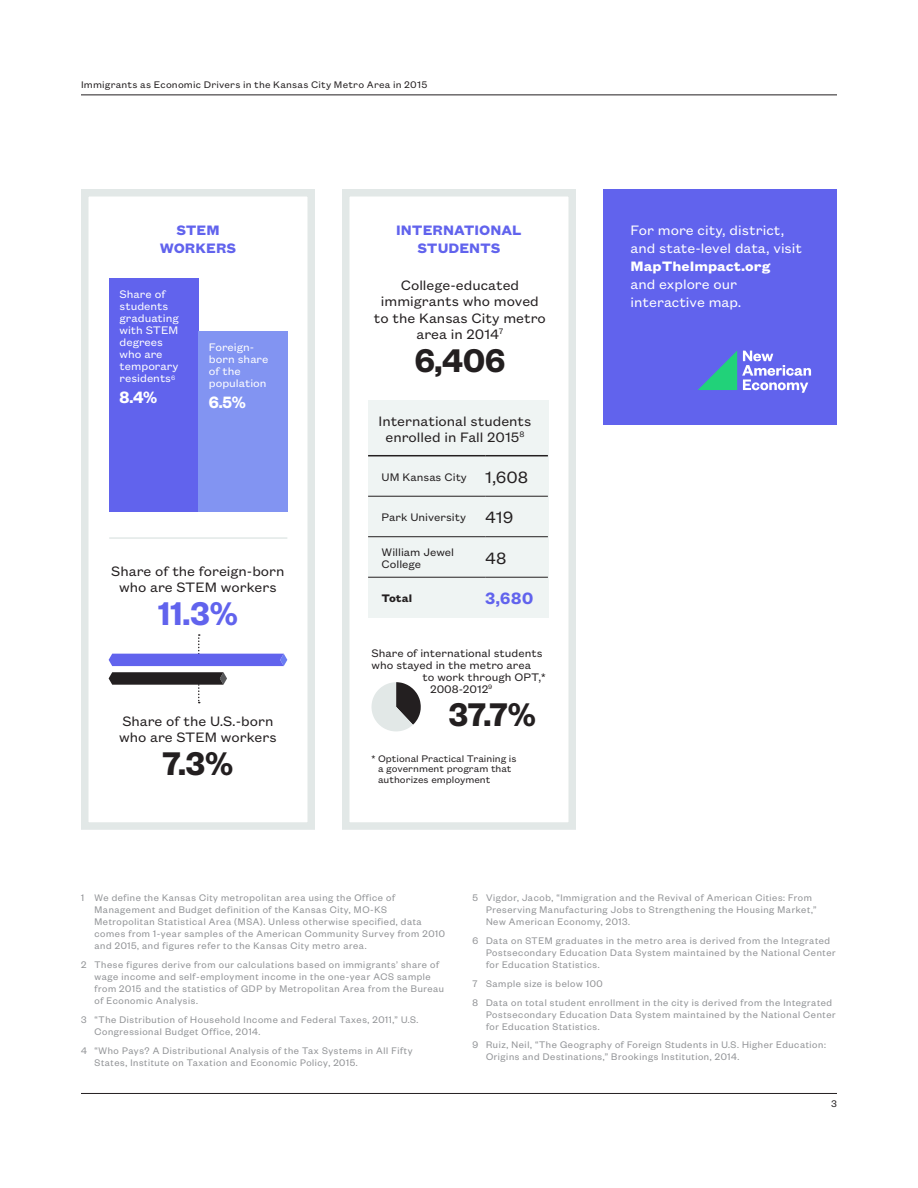
<style>
.page{position:relative;width:918px;height:1188px;background:#fff}
.page>*{position:absolute;margin:0;border:0;box-sizing:border-box;transform-origin:0 0}
.t1{font:69px "Chartwell Pies";color:#231f20}
.t2{font:600 36px "Founders Grotesk";color:#231f20}
.t3{font:600 36px "Founders Grotesk";color:#6163ed}
.Chartwell_Pies{font:18px "Founders Grotesk Text";color:#231f20}
.t4{font:600 18px "Founders Grotesk";color:#fff}
.Chartwell_Pies-2{font:600 18px "Founders Grotesk Text";color:#6163ed}
.Chartwell_Pies-3{font:15px/16.5px "Founders Grotesk Text";color:#231f20;text-align:center}
.t5{font:15px/18px "Founders Grotesk Text";color:#fff}
.t6{font:700 15px/18px "Founders Grotesk Text";color:#6163ed;text-align:center}
.Chartwell_Pies-4{font:12px/12px "Founders Grotesk Text";color:#231f20}
.t7{font:12px/12px "Founders Grotesk Text";color:#fff}
.Chartwell_Pies-5{font:700 12px "Founders Grotesk Text";color:#231f20}
.Sources{font:10.5px/12px "Founders Grotesk";letter-spacing:.06em;color:#939598}
.t8{font:10.5px/10.5px "Founders Grotesk Text";color:#231f20}
.s1{color:#e2e8e7}
.s2{font-weight:700}
</style>
<div class="page">
<hr style="left:81px;top:94px;width:756px;height:1px;background:#231f20">
<hr style="left:81px;top:1093px;width:756px;height:1px;background:#231f20">
<div style="left:342px;top:189px;width:234px;height:641px;border:8px solid #e2e8e7"></div>
<div style="left:81px;top:189px;width:234px;height:641px;border:8px solid #e2e8e7"></div>
<div style="left:603px;top:189px;width:234px;height:236px;background:#6163ed"></div>
<svg style="left:109px;top:672px;width:118px;height:31px"></svg>
<svg style="left:109px;top:634px;width:178px;height:32px"></svg>
<div style="left:368px;top:401px;width:181px;height:217px;background:#eff4f3"></div>
<hr style="left:368px;top:455px;width:117px;height:1px;background:#231f20">
<hr style="left:485px;top:455px;width:63px;height:1px;background:#231f20">
<hr style="left:368px;top:496px;width:117px;height:1px;background:#231f20">
<hr style="left:485px;top:496px;width:63px;height:1px;background:#231f20">
<hr style="left:368px;top:536px;width:117px;height:1px;background:#231f20">
<hr style="left:485px;top:536px;width:63px;height:1px;background:#231f20">
<hr style="left:368px;top:577px;width:117px;height:1px;background:#231f20">
<hr style="left:485px;top:577px;width:63px;height:1px;background:#231f20">
<svg style="left:698px;top:351px;width:113px;height:42px"></svg>
<div style="left:109px;top:278px;width:89px;height:234px;background:#6163ed"></div>
<div style="left:198px;top:331px;width:89px;height:181px;background:#8294f2"></div>
<hr style="left:109px;top:537px;width:178px;height:2px;background:#e2e8e7">
<p class="t8" style="left:81px;top:78px;width:348px">Immigrants as Economic Drivers in the Kansas City Metro Area in 2015</p>
<p class="t6" style="left:160px;top:220px;width:78px">STEM<br>WORKERS</p>
<p class="t6" style="left:396px;top:220px;width:127px">INTERNATIONAL<br>STUDENTS</p>
<p class="Chartwell_Pies-3" style="left:374px;top:275px;width:173px">College-educated immigrants who moved to the Kansas City metro area in 2014<sup>7</sup></p>
<p class="t2" style="left:415px;top:338px;width:92px">6,406</p>
<p class="t7" style="left:120px;top:288px;width:61px">Share of students graduating with STEM degrees who are temporary residents<sup>6</sup></p>
<p class="t4" style="left:120px;top:386px;width:39px">8.4%</p>
<p class="t7" style="left:209px;top:340px;width:61px">Foreign&shy;born share of the population</p>
<p class="t4" style="left:209px;top:391px;width:38px">6.5%</p>
<p class="Chartwell_Pies-3" style="left:111px;top:562px;width:175px">Share of the foreign-born who are STEM workers</p>
<p class="t3" style="left:158px;top:591px;width:81px">11.3%</p>
<p class="Chartwell_Pies-3" style="left:119px;top:711px;width:159px;text-align:left">Share of the U.S.-born who are STEM workers</p>
<p class="t2" style="left:163px;top:741px;width:72px">7.3%</p>
<p class="Chartwell_Pies-3" style="left:379px;top:412px;width:154px">International students enrolled in Fall 2015<sup>8</sup></p>
<p class="Chartwell_Pies-4" style="left:382px;top:470px;width:87px">UM Kansas City</p>
<p class="Chartwell_Pies" style="left:485px;top:465px;width:45px">1,608</p>
<p class="Chartwell_Pies-4" style="left:382px;top:510px;width:86px">Park University</p>
<p class="Chartwell_Pies" style="left:485px;top:505px;width:30px">419</p>
<p class="Chartwell_Pies-4" style="left:382px;top:545px;width:74px">William Jewel<br>College</p>
<p class="Chartwell_Pies" style="left:485px;top:546px;width:23px">48</p>
<p class="Chartwell_Pies-5" style="left:382px;top:590px;width:32px">Total</p>
<p class="Chartwell_Pies-2" style="left:485px;top:586px;width:50px">3,680</p>
<p class="Chartwell_Pies-4" style="left:372px;top:646px;width:173px">Share of international students</p>
<p class="Chartwell_Pies-4" style="left:372px;top:658px;width:161px">who stayed in the metro area</p>
<p class="Chartwell_Pies-4" style="left:423px;top:670px;width:125px">to work through OPT,*</p>
<p class="Chartwell_Pies-4" style="left:430px;top:682px;width:64px">2008-2012<sup>9</sup></p>
<p class="t2" style="left:449px;top:691px;width:89px">37.7%</p>
<p class="t8" style="left:378px;top:753px;width:140px;text-indent:-7px">* Optional Practical Training is a government program that authorizes employment</p>
<p class="t1" style="left:368px;top:664px;width:110px">38+<span class="s1">62</span></p>
<p class="t5" style="left:631px;top:220px;width:173px">For more city, district, and state-level data, visit<br><span class="s2">MapTheImpact.org<br></span>and explore our interactive map.</p>
<p class="Sources" style="left:94px;top:892px;width:352px;text-indent:-14px">1 We define the Kansas City metropolitan area using the Office of Management and Budget definition of the Kansas City, MO-KS Metropolitan Statistical Area (MSA). Unless otherwise specified, data comes from 1-year samples of the American Community Survey from 2010 and 2015, and figures refer to the Kansas City metro area.</p>
<p class="Sources" style="left:94px;top:958px;width:351px;text-indent:-14px">2 These figures derive from our calculations based on immigrants’ share of wage income and self-employment income in the one-year ACS sample from 2015 and the statistics of GDP by Metropolitan Area from the Bureau of Economic Analysis.</p>
<p class="Sources" style="left:94px;top:1013px;width:325px;text-indent:-14px">3 “The Distribution of Household Income and Federal Taxes, 2011,” U.S.<br>Congressional Budget Office, 2014.</p>
<p class="Sources" style="left:94px;top:1044px;width:320px;text-indent:-14px">4 “Who Pays? A Distributional Analysis of the Tax Systems in All Fifty<br>States, Institute on Taxation and Economic Policy, 2015.</p>
<p class="Sources" style="left:486px;top:892px;width:332px;text-indent:-14px">5 Vigdor, Jacob, “Immigration and the Revival of American Cities: From<br>Preserving Manufacturing Jobs to Strengthening the Housing Market,”<br>New American Economy, 2013.</p>
<p class="Sources" style="left:486px;top:934px;width:351px;text-indent:-14px">6 Data on STEM graduates in the metro area is derived from the Integrated<br>Postsecondary Education Data System maintained by the National Center for Education Statistics.</p>
<p class="Sources" style="left:472px;top:977px;width:132px">7 Sample size is below 100</p>
<p class="Sources" style="left:486px;top:996px;width:351px;text-indent:-14px">8 Data on total student enrollment in the city is derived from the Integrated<br>Postsecondary Education Data System maintained by the National Center for Education Statistics.</p>
<p class="Sources" style="left:486px;top:1039px;width:341px;text-indent:-14px">9 Ruiz, Neil, “The Geography of Foreign Students in U.S. Higher Education:<br>Origins and Destinations,” Brookings Institution, 2014.</p>
<p class="t8" style="left:831px;top:1098px;width:7px">3</p>
</div>
